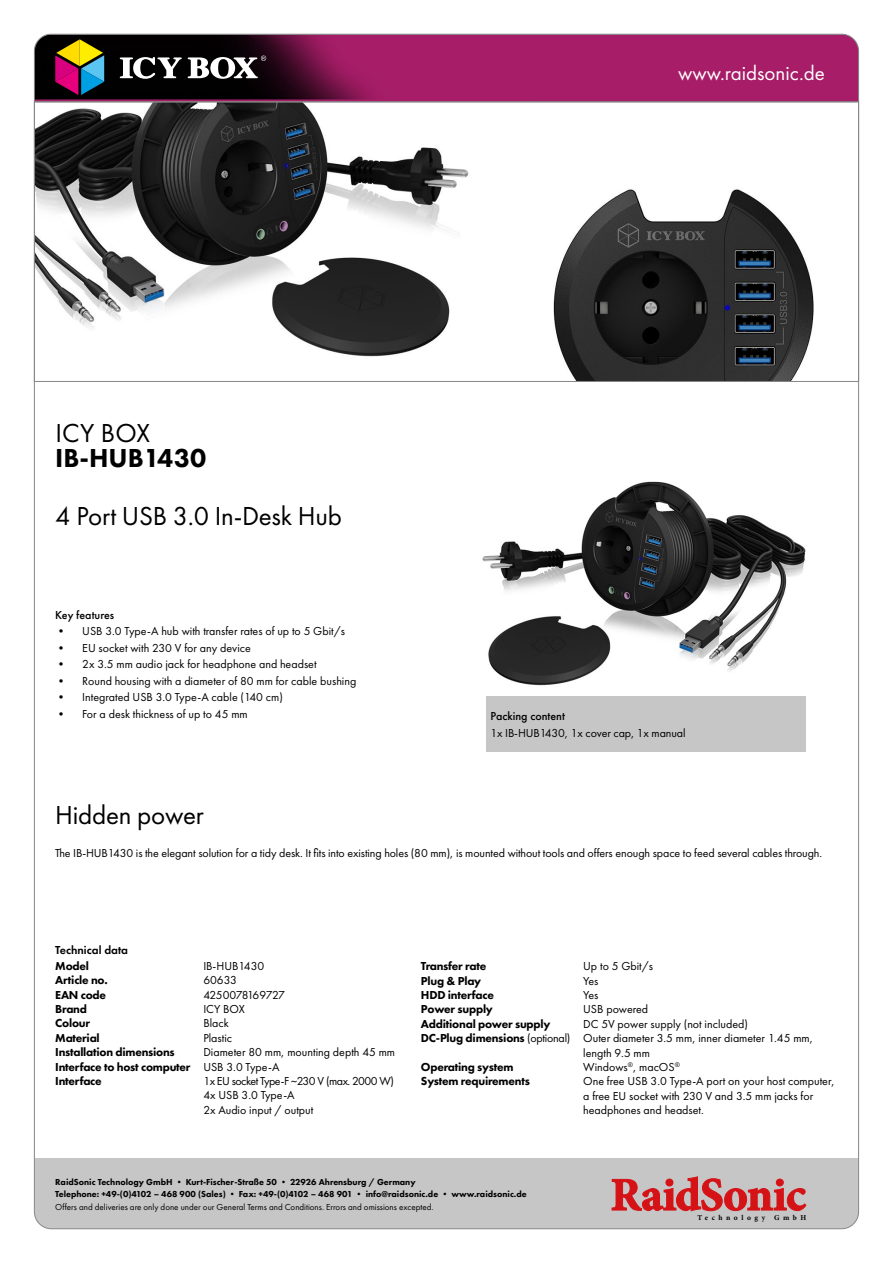
<style>
.page{position:relative;width:893px;height:1263px;background:#fff}
.page>*{position:absolute;margin:0;border:0;box-sizing:border-box;transform-origin:0 0}
.Titel_icybox{font:27px "Futura PT";letter-spacing:-.01em;color:#000}
.fließtext{font:27px "Futura PT";letter-spacing:-.01em;color:#000}
.Produktname{font:800 27px "Futura PT";color:#000}
.t1{font:21px "Futura PT";color:#fff}
.fließtext-2{font:12px "Futura PT";letter-spacing:-.01em;color:#000}
.Technische_Daten_dün{font:12px/14.4px "Futura PT";color:#000}
.Technische_daten_fet{font:800 12px "Futura PT";letter-spacing:-.02em;color:#000}
.Technische_Daten_dün-2{font:12px "Futura PT";letter-spacing:-.04em;color:#000}
.t2{font:500 12px "Futura PT";color:#000}
.Technische_Daten_dün-3{font:12px "Futura PT";letter-spacing:-.05em;color:#000}
.t3{font:600 12px "Futura PT";color:#000}
.Fuß{font:800 9px "Futura PT";color:#000}
.Fuß-2{font:9px "Futura PT";color:#000}
.t4{font:700 7.5px "Minion Pro";letter-spacing:.47em;color:#000}
.s1{font-weight:400}
</style>
<div class="page">
<svg style="left:36px;top:102px;width:821px;height:280px"></svg>
<img style="left:482px;top:481px;width:324px;height:205px">
<div style="left:34px;top:1159px;width:825px;height:70px;background:#c6c6c6"></div>
<svg style="left:612px;top:1176px;width:194px;height:35px"></svg>
<svg style="left:34px;top:34px;width:825px;height:68px;background:#811a52"></svg>
<svg style="left:120px;top:56px;width:146px;height:23px"></svg>
<svg style="left:55px;top:39px;width:49px;height:56px;background:#755b4f"></svg>
<div style="left:486px;top:696px;width:320px;height:55px;background:#c6c6c6"></div>
<p class="t1" style="left:678px;top:60px;width:148px">www.raidsonic.de</p>
<p class="Titel_icybox" style="left:55px;top:417px;width:96px">ICY BOX</p>
<p class="Produktname" style="left:55px;top:441px;width:153px">IB-HUB1430</p>
<p class="Titel_icybox" style="left:55px;top:499px;width:288px">4 Port USB 3.0 In-Desk Hub</p>
<p class="t2" style="left:55px;top:607px;width:60px">Key features</p>
<p class="fließtext-2" style="left:55px;top:624px;width:291px">• USB 3.0 Type-A hub with transfer rates of up to 5 Gbit/s</p>
<p class="fließtext-2" style="left:55px;top:640px;width:197px">• EU socket with 230 V for any device</p>
<p class="fließtext-2" style="left:55px;top:657px;width:263px">• 2x 3.5 mm audio jack for headphone and headset</p>
<p class="fließtext-2" style="left:55px;top:673px;width:303px">• Round housing with a diameter of 80 mm for cable bushing</p>
<p class="fließtext-2" style="left:55px;top:690px;width:229px">• Integrated USB 3.0 Type-A cable (140 cm)</p>
<p class="fließtext-2" style="left:55px;top:706px;width:194px">• For a desk thickness of up to 45 mm</p>
<p class="t2" style="left:490px;top:709px;width:76px">Packing content</p>
<p class="fließtext-2" style="left:490px;top:725px;width:197px">1x IB-HUB1430, 1x cover cap, 1x manual</p>
<p class="fließtext" style="left:55px;top:799px;width:150px">Hidden power</p>
<p class="fließtext-2" style="left:55px;top:846px;width:768px">The IB-HUB1430 is the elegant solution for a tidy desk. It fits into existing holes (80 mm), is mounted without tools and offers enough space to feed several cables through.</p>
<p class="t3" style="left:55px;top:942px;width:74px">Technical data</p>
<p class="Technische_daten_fet" style="left:55px;top:958px;width:35px">Model</p>
<p class="Technische_daten_fet" style="left:55px;top:973px;width:54px">Article no.</p>
<p class="Technische_daten_fet" style="left:55px;top:987px;width:52px">EAN code</p>
<p class="Technische_daten_fet" style="left:55px;top:1001px;width:33px">Brand</p>
<p class="Technische_daten_fet" style="left:55px;top:1016px;width:36px">Colour</p>
<p class="Technische_daten_fet" style="left:55px;top:1030px;width:46px">Material</p>
<p class="Technische_daten_fet" style="left:55px;top:1045px;width:121px">Installation dimensions</p>
<p class="Technische_daten_fet" style="left:55px;top:1059px;width:137px">Interface to host computer</p>
<p class="Technische_daten_fet" style="left:55px;top:1073px;width:48px">Interface</p>
<p class="Technische_Daten_dün" style="left:203px;top:958px;width:62px">IB-HUB1430</p>
<p class="Technische_Daten_dün" style="left:203px;top:973px;width:35px">60633</p>
<p class="Technische_Daten_dün-3" style="left:203px;top:987px;width:83px">4250078169727</p>
<p class="Technische_Daten_dün" style="left:203px;top:1002px;width:43px">ICY BOX</p>
<p class="Technische_Daten_dün" style="left:203px;top:1016px;width:27px">Black</p>
<p class="Technische_Daten_dün" style="left:203px;top:1030px;width:30px">Plastic</p>
<p class="Technische_Daten_dün" style="left:203px;top:1045px;width:193px">Diameter 80 mm, mounting depth 45 mm</p>
<p class="Technische_Daten_dün" style="left:203px;top:1059px;width:78px">USB 3.0 Type-A</p>
<p class="Technische_Daten_dün-2" style="left:203px;top:1074px;width:192px">1x EU socket Type-F ~230 V (max. 2000 W)</p>
<p class="Technische_Daten_dün" style="left:203px;top:1088px;width:93px">4x USB 3.0 Type-A</p>
<p class="Technische_Daten_dün" style="left:203px;top:1102px;width:112px">2x Audio input / output</p>
<p class="Technische_daten_fet" style="left:421px;top:959px;width:67px">Transfer rate</p>
<p class="Technische_daten_fet" style="left:421px;top:973px;width:62px">Plug &amp; Play</p>
<p class="Technische_daten_fet" style="left:421px;top:987px;width:75px">HDD interface</p>
<p class="Technische_daten_fet" style="left:421px;top:1002px;width:73px">Power supply</p>
<p class="Technische_daten_fet" style="left:421px;top:1016px;width:131px">Additional power supply</p>
<p class="Technische_daten_fet" style="left:421px;top:1031px;width:151px">DC-Plug dimensions <span class="s1">(optional)</span></p>
<p class="Technische_daten_fet" style="left:421px;top:1059px;width:94px">Operating system</p>
<p class="Technische_daten_fet" style="left:421px;top:1074px;width:110px">System requirements</p>
<p class="Technische_Daten_dün" style="left:583px;top:959px;width:71px">Up to 5 Gbit/s</p>
<p class="Technische_Daten_dün" style="left:583px;top:973px;width:17px">Yes</p>
<p class="Technische_Daten_dün" style="left:583px;top:988px;width:17px">Yes</p>
<p class="Technische_Daten_dün" style="left:583px;top:1002px;width:67px">USB powered</p>
<p class="Technische_Daten_dün" style="left:583px;top:1016px;width:166px">DC 5V power supply (not included)</p>
<p class="Technische_Daten_dün" style="left:583px;top:1031px;width:231px">Outer diameter 3.5 mm, inner diameter 1.45 mm, length 9.5 mm</p>
<p class="Technische_Daten_dün" style="left:583px;top:1060px;width:98px">Windows<sup>®</sup>, macOS<sup>®</sup></p>
<p class="Technische_Daten_dün" style="left:583px;top:1074px;width:253px">One free USB 3.0 Type-A port on your host computer, a free EU socket with 230 V and 3.5 mm jacks for headphones and headset.</p>
<p class="Fuß" style="left:55px;top:1176px;width:362px">RaidSonic Technology GmbH • Kurt-Fischer-Straße 50 • 22926 Ahrensburg / Germany</p>
<p class="Fuß" style="left:55px;top:1188px;width:473px">Telephone: +49-(0)4102 – 468 900 (Sales) • Fax: +49-(0)4102 – 468 901 • info@raidsonic.de • www.raidsonic.de</p>
<p class="Fuß-2" style="left:55px;top:1202px;width:380px">Offers and deliveries are only done under our General Terms and Conditions. Errors and omissions excepted.</p>
<p class="t4" style="left:697px;top:1212px;width:110px">Technology GmbH</p>
</div>
